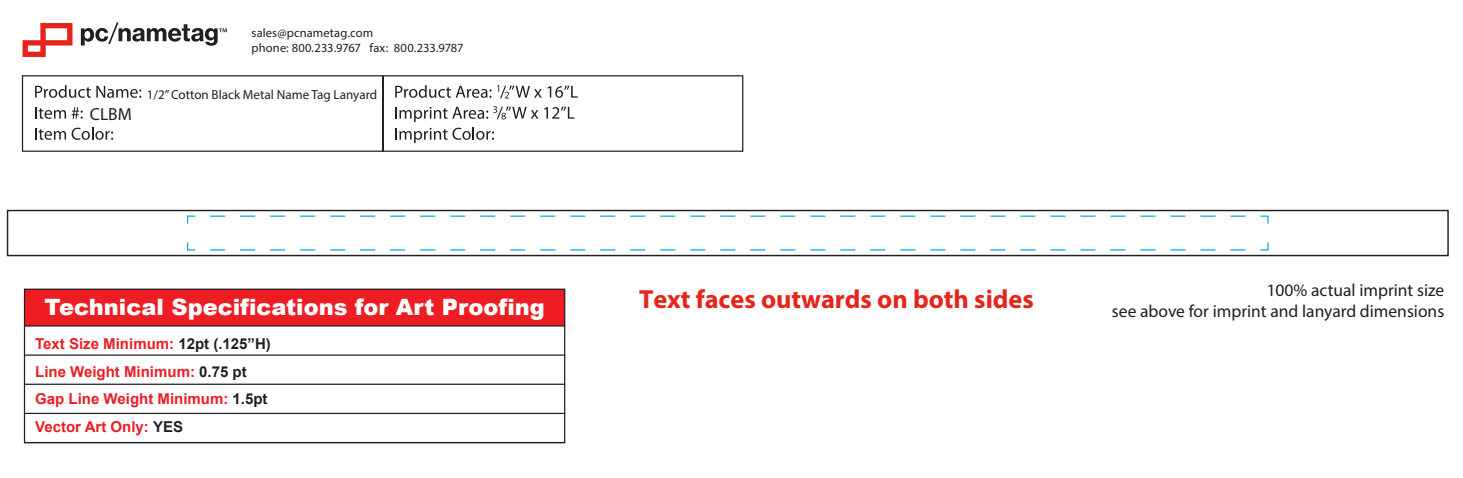
<style>
.page{position:relative;width:1463px;height:478px;background:#fff}
.page>*{position:absolute;margin:0;border:0;box-sizing:border-box;transform-origin:0 0}
.t1{font:700 26.25px "Myriad Pro";color:#e72419}
.t2{font:900 22.5px "Arial";color:#fff}
.t3{font:17.5px/21px "Myriad Pro";color:#231f20;text-align:right}
.t4{font:700 15px/27.5px "Arial";color:#ee1d23}
.t5{font:13.12px "Myriad Pro";color:#231f20}
.t6{font:12.5px/15px "Myriad Pro";letter-spacing:.01em;color:#231f20}
.s1{color:#231f20}
</style>
<div class="page">
<svg style="left:22px;top:75px;width:721px;height:77px"></svg>
<hr style="left:382px;top:76px;width:1px;height:75px;background:#231f20">
<svg style="left:22px;top:23px;width:50px;height:34px"></svg>
<svg style="left:81px;top:23px;width:146px;height:23px"></svg>
<div style="left:24px;top:289px;width:541px;height:37px;background:#ee1d23"></div>
<div style="left:24px;top:289px;width:541px;height:154px;border:1px solid #231f20"></div>
<hr style="left:24px;top:325px;width:541px;height:2px;background:#231f20">
<hr style="left:24px;top:354px;width:541px;height:2px;background:#231f20">
<hr style="left:24px;top:384px;width:541px;height:1px;background:#231f20">
<hr style="left:24px;top:413px;width:541px;height:1px;background:#231f20">
<hr style="left:24px;top:442px;width:541px;height:1px;background:#231f20">
<div style="left:7px;top:210px;width:1441px;height:46px;border:1px solid #231f20"></div>
<svg style="left:1260px;top:242px;width:9px;height:9px"></svg>
<svg style="left:210px;top:249px;width:1035px;height:2px"></svg>
<svg style="left:187px;top:242px;width:9px;height:9px"></svg>
<svg style="left:187px;top:215px;width:9px;height:9px"></svg>
<svg style="left:210px;top:216px;width:1036px;height:1px"></svg>
<svg style="left:1260px;top:215px;width:9px;height:9px"></svg>
<p class="t6" style="left:251px;top:25px;width:214px">sales@pcnametag.com<br>phone: 800.233.9767 fax: 800.233.9787</p>
<p class="t3" style="left:90px;top:103px;width:43px">CLBM</p>
<p class="t5" style="left:147px;top:86px;width:232px">1/2” Cotton Black Metal Name Tag Lanyard</p>
<h2 class="t2" style="left:44px;top:290px;width:502px">Technical Specifications for Art Proofing</h2>
<p class="t4" style="left:35px;top:330px;width:237px">Text Size Minimum: <span class="s1">12pt (.125”H)<br></span>Line Weight Minimum: <span class="s1">0.75 pt<br></span>Gap Line Weight Minimum: <span class="s1">1.5pt<br></span>Vector Art Only: <span class="s1">YES</span></p>
<h1 class="t1" style="left:639px;top:282px;width:396px">Text faces outwards on both sides</h1>
<p class="t3" style="left:1112px;top:280px;width:334px">100% actual imprint size<br>see above for imprint and lanyard dimensions</p>
</div>
